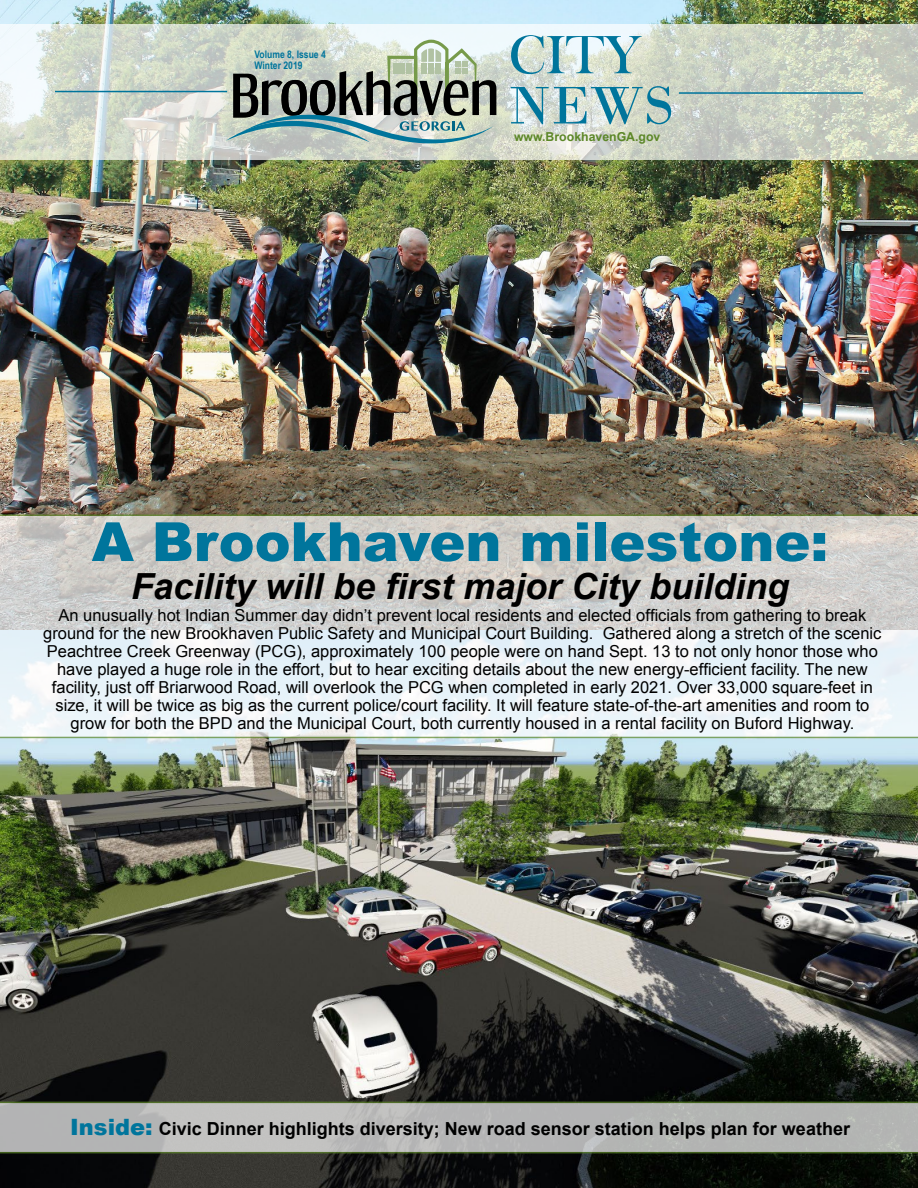
<style>
.page{position:relative;width:918px;height:1188px;background:#fff}
.page>*{position:absolute;margin:0;border:0;box-sizing:border-box;transform-origin:0 0}
.t1{font:55.8px "Bask Old Face";color:#00759c}
.t2{font:55.8px "Bodoni";color:#00759c}
.t3{font:900 54px "Arial";color:#00759c}
.t4{font:italic 700 36px "Arial";color:#000}
.t5{font:700 18px "Arial";color:#000}
.t6{font:16.5px/18px "Arial";color:#000;text-align:center}
.t7{font:700 12.3px "Arial";color:#5c8727}
.t8{font:700 10.5px/11.4px "Arial Narrow";color:#00759c}
.s1{font-weight:900;font-size:22.5px;color:#00759c}
</style>
<div class="page">
<img style="left:0;top:0;width:918px;height:514px">
<svg style="left:0;top:24px;width:918px;height:135px;background:#d4dad0"></svg>
<svg style="left:226px;top:40px;width:270px;height:103px;background:#9daaa2"></svg>
<hr style="left:55px;top:91px;width:172px;height:1px;background:#00759c">
<hr style="left:679px;top:92px;width:184px;height:2px;background:#00759c">
<img style="left:0;top:738px;width:918px;height:450px">
<svg style="left:0;top:514px;width:918px;height:224px"></svg>
<svg style="left:0;top:1102px;width:918px;height:51px;background:#b2b4b0"></svg>
<p class="t8" style="left:254px;top:48px;width:73px">Volume 8, Issue 4<br>Winter 2019</p>
<h1 class="t1" style="left:508px;top:24px;width:134px">CITY</h1>
<h1 class="t2" style="left:508px;top:72px;width:167px">NEWS</h1>
<p class="t7" style="left:514px;top:128px;width:148px">www.BrookhavenGA.gov</p>
<h2 class="t3" style="left:92px;top:503px;width:738px">A Brookhaven milestone:</h2>
<h3 class="t4" style="left:131px;top:562px;width:660px">Facility will be first major City building</h3>
<p class="t6" style="left:43px;top:606px;width:840px">An unusually hot Indian Summer day didn’t prevent local residents and elected officials from gathering to break ground for the new Brookhaven Public Safety and Municipal Court Building. Gathered along a stretch of the scenic Peachtree Creek Greenway (PCG), approximately 100 people were on hand Sept. 13 to not only honor those who have played a huge role in the effort, but to hear exciting details about the new energy-efficient facility. The new facility, just off Briarwood Road, will overlook the PCG when completed in early 2021. Over 33,000 square-feet in size, it will be twice as big as the current police/court facility. It will feature state-of-the-art amenities and room to grow for both the BPD and the Municipal Court, both currently housed in a rental facility on Buford Highway.</p>
<p class="t5" style="left:70px;top:1117px;width:781px"><span class="s1">Inside:</span> Civic Dinner highlights diversity; New road sensor station helps plan for weather</p>
</div>
